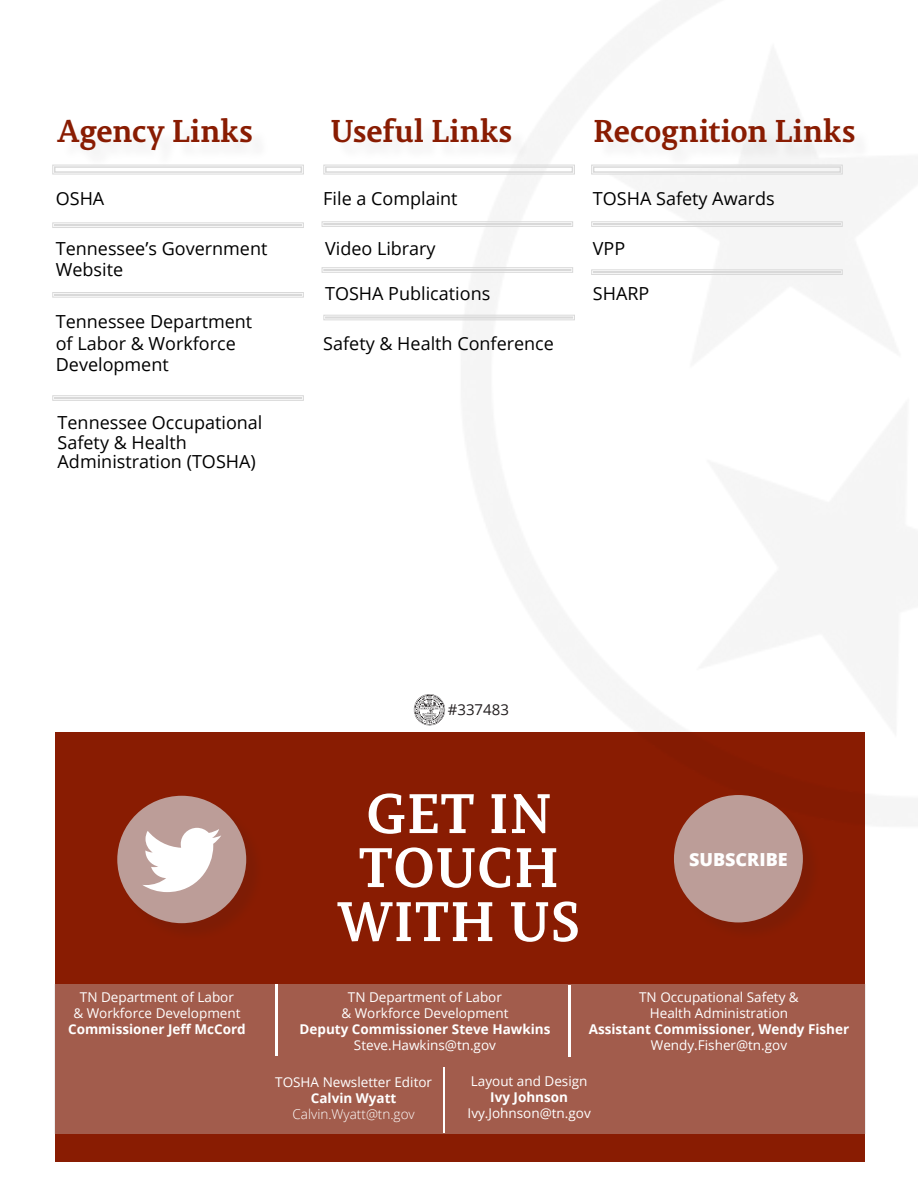
<style>
.page{position:relative;width:918px;height:1188px;background:#fff}
.page>*{position:absolute;margin:0;border:0;box-sizing:border-box;transform-origin:0 0}
.t1{font:700 55.5px/54px "Permian Slab Serif Typeface";color:#fff;text-align:center}
.Body{font:700 31.5px "Permian Slab Serif Typeface";letter-spacing:-.015em;color:#891c02}
.t2{font:18px/19.5px "Open Sans";color:#000}
.t3{font:800 18px "Open Sans";color:#fff}
.t4{font:15px "Open Sans";color:#231f20}
.t5{font:13.5px/16.2px "Open Sans";color:#fff;text-align:center}
.t6{font:700 13.5px "Open Sans";color:#fff}
.t7{font:300 13.5px/16.2px "Open Sans";color:#fff;text-align:center}
.s1{font-weight:700}
</style>
<div class="page">
<div style="left:56px;top:732px;width:809px;height:430px;background:#891c02"></div>
<div style="left:335px;top:121px;width:195px;height:40px;background:#fbfbfb"></div>
<div style="left:598px;top:121px;width:274px;height:48px;background:#f8f8f8"></div>
<svg style="left:323px;top:165px;width:252px;height:10px"></svg>
<div style="left:325px;top:166px;width:248px;height:7px;border:2px solid #d9d9d9"></div>
<svg style="left:52px;top:165px;width:252px;height:10px"></svg>
<div style="left:54px;top:166px;width:248px;height:7px;border:2px solid #d9d9d9"></div>
<svg style="left:591px;top:165px;width:252px;height:10px"></svg>
<div style="left:593px;top:166px;width:248px;height:7px;border:2px solid #d9d9d9"></div>
<svg style="left:52px;top:395px;width:252px;height:6px"></svg>
<div style="left:54px;top:397px;width:248px;height:2px;border:2px solid #d9d9d9"></div>
<svg style="left:52px;top:222px;width:252px;height:6px"></svg>
<div style="left:54px;top:224px;width:248px;height:2px;border:2px solid #d9d9d9"></div>
<svg style="left:52px;top:292px;width:252px;height:6px"></svg>
<div style="left:54px;top:294px;width:248px;height:2px;border:2px solid #d9d9d9"></div>
<svg style="left:323px;top:315px;width:252px;height:5px"></svg>
<div style="left:325px;top:316px;width:248px;height:3px;border:2px solid #d9d9d9"></div>
<svg style="left:322px;top:267px;width:251px;height:6px"></svg>
<div style="left:323px;top:269px;width:248px;height:2px;border:2px solid #d9d9d9"></div>
<svg style="left:322px;top:221px;width:251px;height:6px"></svg>
<div style="left:323px;top:223px;width:248px;height:2px;border:2px solid #d9d9d9"></div>
<svg style="left:591px;top:221px;width:252px;height:6px"></svg>
<div style="left:593px;top:223px;width:248px;height:2px;border:2px solid #d9d9d9"></div>
<svg style="left:591px;top:269px;width:252px;height:6px"></svg>
<div style="left:593px;top:271px;width:248px;height:2px;border:2px solid #d9d9d9"></div>
<div style="left:54px;top:985px;width:811px;height:149px;background:#a25c4c"></div>
<hr style="left:275px;top:985px;width:2px;height:71px;background:#fff">
<hr style="left:568px;top:985px;width:3px;height:71px;background:#fff">
<div style="left:117px;top:796px;width:129px;height:127px;background:#bc9d98;border-radius:50%"></div>
<svg style="left:143px;top:828px;width:78px;height:64px"></svg>
<div style="left:674px;top:795px;width:129px;height:127px;background:#bc9d98;border-radius:50%"></div>
<hr style="left:443px;top:1067px;width:2px;height:66px;background:#fff">
<svg style="left:414px;top:694px;width:31px;height:32px"></svg>
<p class="Body" style="left:58px;top:105px;width:197px">Agency Links</p>
<p class="Body" style="left:330px;top:105px;width:184px">Useful Links</p>
<p class="Body" style="left:593px;top:105px;width:264px">Recognition Links</p>
<p class="t2" style="left:56px;top:188px;width:50px">OSHA</p>
<p class="t2" style="left:56px;top:238px;width:213px">Tennessee’s Government</p>
<p class="t2" style="left:56px;top:259px;width:69px">Website</p>
<p class="t2" style="left:56px;top:311px;width:198px">Tennessee Department</p>
<p class="t2" style="left:56px;top:333px;width:182px">of Labor &amp; Workforce</p>
<p class="t2" style="left:56px;top:355px;width:115px">Development</p>
<p class="t2" style="left:58px;top:413px;width:206px">Tennessee Occupational<br>Safety &amp; Health<br>Administration (TOSHA)</p>
<p class="t2" style="left:323px;top:188px;width:136px">File a Complaint</p>
<p class="t2" style="left:325px;top:238px;width:112px">Video Library</p>
<p class="t2" style="left:325px;top:283px;width:167px">TOSHA Publications</p>
<p class="t2" style="left:323px;top:333px;width:232px">Safety &amp; Health Conference</p>
<p class="t2" style="left:593px;top:188px;width:183px">TOSHA Safety Awards</p>
<p class="t2" style="left:593px;top:238px;width:34px">VPP</p>
<p class="t2" style="left:593px;top:283px;width:58px">SHARP</p>
<p class="t4" style="left:448px;top:700px;width:63px">#337483</p>
<p class="t5" style="left:80px;top:989px;width:156px">TN Department of Labor</p>
<p class="t5" style="left:73px;top:1005px;width:169px">&amp; Workforce Development</p>
<p class="t6" style="left:68px;top:1020px;width:179px">Commissioner Jeff McCord</p>
<p class="t1" style="left:337px;top:784px;width:245px">GET IN<br>TOUCH<br>WITH US</p>
<p class="t3" style="left:689px;top:845px;width:100px">SUBSCRIBE</p>
<p class="t5" style="left:348px;top:989px;width:156px">TN Department of Labor</p>
<p class="t5" style="left:341px;top:1005px;width:169px">&amp; Workforce Development</p>
<p class="t6" style="left:300px;top:1020px;width:252px">Deputy Commissioner Steve Hawkins</p>
<p class="t5" style="left:354px;top:1037px;width:143px">Steve.Hawkins@tn.gov</p>
<p class="t5" style="left:639px;top:988px;width:161px">TN Occupational Safety &amp;<br>Health Administration</p>
<p class="t6" style="left:589px;top:1020px;width:262px">Assistant Commissioner, Wendy Fisher</p>
<p class="t5" style="left:651px;top:1037px;width:138px">Wendy.Fisher@tn.gov</p>
<p class="t5" style="left:275px;top:1073px;width:158px">TOSHA Newsletter Editor</p>
<p class="t7" style="left:293px;top:1089px;width:124px"><span class="s1">Calvin Wyatt<br></span>Calvin.Wyatt@tn.gov</p>
<p class="t5" style="left:471px;top:1073px;width:118px">Layout and Design</p>
<p class="t6" style="left:490px;top:1088px;width:79px">Ivy Johnson</p>
<p class="t5" style="left:468px;top:1105px;width:125px">Ivy.Johnson@tn.gov</p>
</div>
